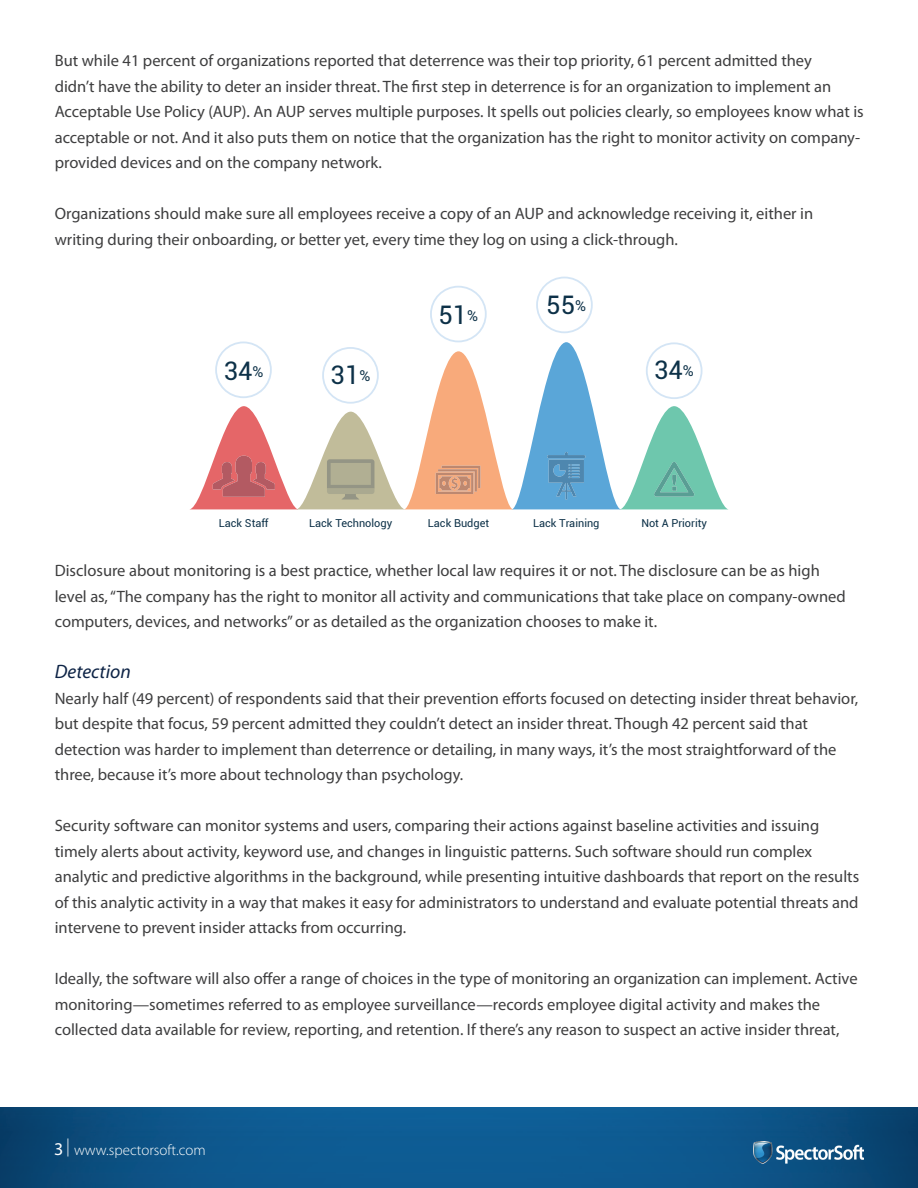
<style>
.page{position:relative;width:918px;height:1188px;background:#fff}
.page>*{position:absolute;margin:0;border:0;box-sizing:border-box;transform-origin:0 0}
.t1{font:25.65px "Roboto";color:#0d3148}
.t2{font:italic 19.5px "Myriad Pro";color:#0e2446}
.t3{font:16.5px/25.5px "Myriad Pro";color:#3e3e3f}
.t4{font:300 15px "Myriad Pro";color:#fff}
.t5{font:10.95px "Roboto";color:#0d3148}
.s1{font-size:14.85px}
.s2{font-weight:400;font-size:18px}
</style>
<div class="page">
<img style="left:0;top:1107px;width:918px;height:81px">
<img style="left:753px;top:1142px;width:110px;height:21px">
<svg style="left:190px;top:277px;width:538px;height:233px"></svg>
<p class="t3" style="left:55px;top:48px;width:811px">But while 41 percent of organizations reported that deterrence was their top priority, 61 percent admitted they<br>didn’t have the ability to deter an insider threat. The first step in deterrence is for an organization to implement an Acceptable Use Policy (AUP). An AUP serves multiple purposes. It spells out policies clearly, so employees know what is acceptable or not. And it also puts them on notice that the organization has the right to monitor activity on company&shy;provided devices and on the company network.</p>
<p class="t3" style="left:55px;top:201px;width:760px">Organizations should make sure all employees receive a copy of an AUP and acknowledge receiving it, either in writing during their onboarding, or better yet, every time they log on using a click-through.</p>
<h1 class="t1" style="left:224px;top:353px;width:41px">34<span class="s1">%</span></h1>
<h1 class="t1" style="left:438px;top:297px;width:41px">51<span class="s1">%</span></h1>
<h1 class="t1" style="left:546px;top:287px;width:41px">55<span class="s1">%</span></h1>
<h1 class="t1" style="left:331px;top:357px;width:41px">31<span class="s1">%</span></h1>
<h1 class="t1" style="left:654px;top:352px;width:41px">34<span class="s1">%</span></h1>
<p class="t5" style="left:219px;top:516px;width:51px">Lack Staff</p>
<p class="t5" style="left:309px;top:516px;width:85px">Lack Technology</p>
<p class="t5" style="left:428px;top:516px;width:63px">Lack Budget</p>
<p class="t5" style="left:533px;top:516px;width:68px">Lack Training</p>
<p class="t5" style="left:641px;top:516px;width:67px">Not A Priority</p>
<p class="t3" style="left:55px;top:558px;width:793px">Disclosure about monitoring is a best practice, whether local law requires it or not. The disclosure can be as high level as, “The company has the right to monitor all activity and communications that take place on company-owned computers, devices, and networks” or as detailed as the organization chooses to make it.</p>
<p class="t2" style="left:55px;top:660px;width:78px">Detection</p>
<p class="t3" style="left:55px;top:685px;width:805px">Nearly half (49 percent) of respondents said that their prevention efforts focused on detecting insider threat behavior, but despite that focus, 59 percent admitted they couldn’t detect an insider threat. Though 42 percent said that detection was harder to implement than deterrence or detailing, in many ways, it’s the most straightforward of the three, because it’s more about technology than psychology.</p>
<p class="t3" style="left:55px;top:813px;width:806px">Security software can monitor systems and users, comparing their actions against baseline activities and issuing timely alerts about activity, keyword use, and changes in linguistic patterns. Such software should run complex analytic and predictive algorithms in the background, while presenting intuitive dashboards that report on the results of this analytic activity in a way that makes it easy for administrators to understand and evaluate potential threats and intervene to prevent insider attacks from occurring.</p>
<p class="t3" style="left:55px;top:966px;width:804px">Ideally, the software will also offer a range of choices in the type of monitoring an organization can implement. Active monitoring—sometimes referred to as employee surveillance—records employee digital activity and makes the collected data available for review, reporting, and retention. If there’s any reason to suspect an active insider threat,</p>
<p class="t4" style="left:54px;top:1141px;width:153px"><span class="s2">3</span> <sup>|</sup> www.spectorsoft.com</p>
</div>
